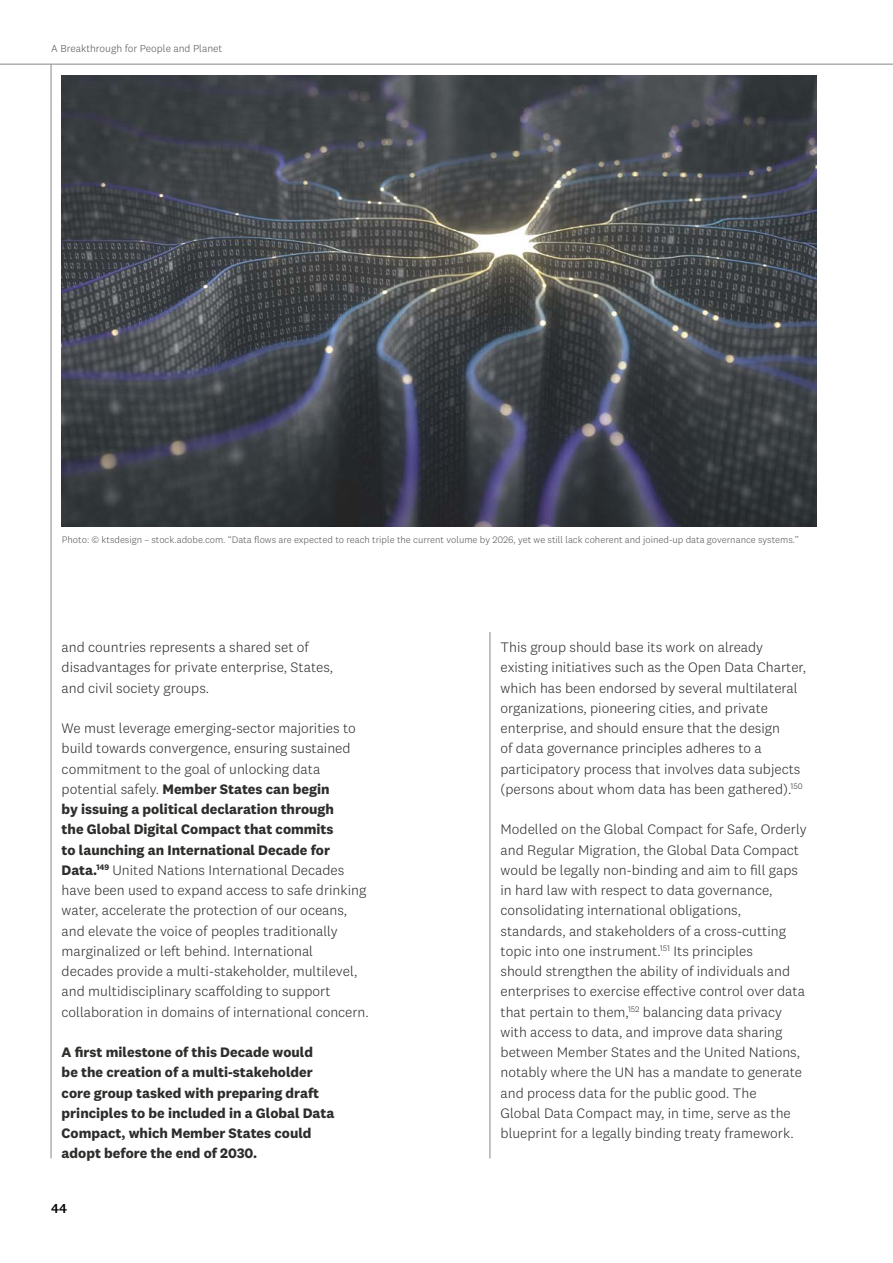
<style>
.page{position:relative;width:893px;height:1263px;background:#fff}
.page>*{position:absolute;margin:0;border:0;box-sizing:border-box;transform-origin:0 0}
.t1{font:300 14.25px/20.2px "National 2";color:#2d2d2c}
.t2{font:700 14.25px/20.2px "National 2";color:#2d2d2c}
.t3{font:500 13.5px "National 2";color:#000}
.t4{font:300 10.5px "National 2";color:#575756}
.t5{font:300 9.75px "National 2";color:#575756}
.s1{font-weight:700}
</style>
<div class="page">
<img style="left:62px;top:76px;width:754px;height:450px">
<hr style="left:51px;top:64px;width:1px;height:1094px;background:#878787">
<hr style="left:0;top:64px;width:893px;height:1px;background:#878787">
<hr style="left:490px;top:632px;width:1px;height:526px;background:#878787">
<p class="t4" style="left:51px;top:43px;width:173px">A Breakthrough for People and Planet</p>
<p class="t5" style="left:62px;top:534px;width:738px">Photo: © ktsdesign – stock.adobe.com. “Data flows are expected to reach triple the current volume by 2026, yet we still lack coherent and joined-up data governance systems.”</p>
<p class="t1" style="left:62px;top:637px;width:273px">and countries represents a shared set of disadvantages for private enterprise, States, and civil society groups.</p>
<p class="t1" style="left:62px;top:718px;width:309px">We must leverage emerging-sector majorities to build towards convergence, ensuring sustained commitment to the goal of unlocking data potential safely. <span class="s1">Member States can begin<br>by issuing a political declaration through<br>the Global Digital Compact that commits<br>to launching an International Decade for Data.</span><sup>149</sup> United Nations International Decades have been used to expand access to safe drinking water, accelerate the protection of our oceans, and elevate the voice of peoples traditionally marginalized or left behind. International<br>decades provide a multi-stakeholder, multilevel, and multidisciplinary scaffolding to support collaboration in domains of international concern.</p>
<p class="t2" style="left:62px;top:1042px;width:274px">A first milestone of this Decade would<br>be the creation of a multi-stakeholder core group tasked with preparing draft principles to be included in a Global Data Compact, which Member States could adopt before the end of 2030.</p>
<p class="t3" style="left:51px;top:1200px;width:18px">44</p>
<p class="t1" style="left:501px;top:637px;width:307px">This group should base its work on already existing initiatives such as the Open Data Charter, which has been endorsed by several multilateral organizations, pioneering cities, and private enterprise, and should ensure that the design<br>of data governance principles adheres to a participatory process that involves data subjects (persons about whom data has been gathered).<sup>150</sup></p>
<p class="t1" style="left:501px;top:819px;width:308px">Modelled on the Global Compact for Safe, Orderly and Regular Migration, the Global Data Compact would be legally non-binding and aim to fill gaps in hard law with respect to data governance, consolidating international obligations, standards, and stakeholders of a cross-cutting topic into one instrument.<sup>151</sup> Its principles<br>should strengthen the ability of individuals and enterprises to exercise effective control over data that pertain to them,<sup>152</sup> balancing data privacy with access to data, and improve data sharing between Member States and the United Nations, notably where the UN has a mandate to generate and process data for the public good. The<br>Global Data Compact may, in time, serve as the blueprint for a legally binding treaty framework.</p>
</div>
